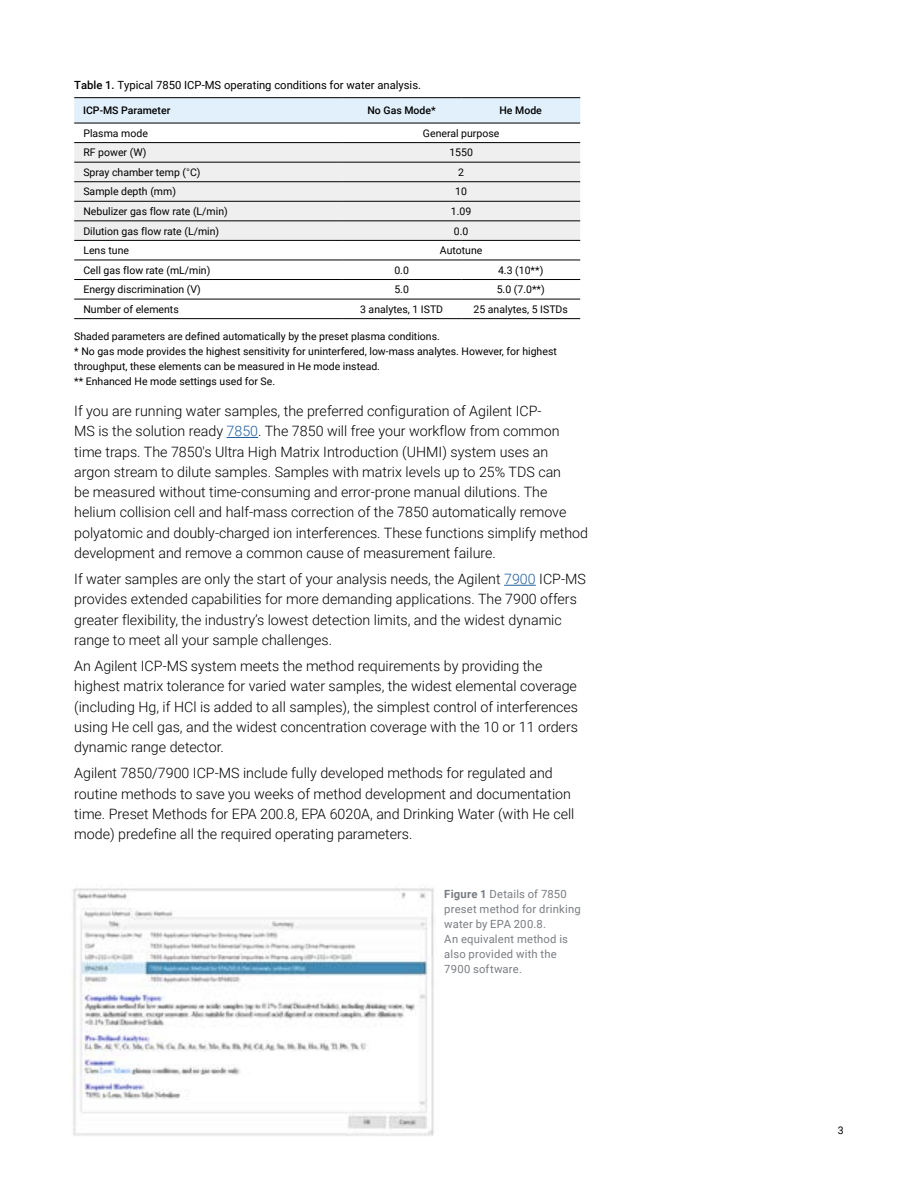
<style>
.page{position:relative;width:918px;height:1188px;background:#fff}
.page>*{position:absolute;margin:0;border:0;box-sizing:border-box;transform-origin:0 0}
.t1{font:300 14.25px/20.2px "Roboto";color:#000}
.t2{font:11.25px/15px "Roboto";letter-spacing:.02em;color:#797d82}
.t3{font:11.25px "Roboto";color:#000}
.t4{font:10.5px/15px "Roboto";color:#000}
.t5{font:500 10.5px "Roboto";color:#000}
.s1{font-weight:500}
.s2{font-weight:300}
.s3{color:#215e9e}
.s4{font-weight:700}
</style>
<div class="page">
<svg style="left:74px;top:98px;width:506px;height:25px;background:#dbeaf4"></svg>
<svg style="left:74px;top:259px;width:506px;height:40px"></svg>
<div style="left:74px;top:143px;width:506px;height:97px;background:#eeefee"></div>
<hr style="left:74px;top:142px;width:268px;height:1px;background:#000">
<hr style="left:74px;top:162px;width:268px;height:1px;background:#000">
<hr style="left:74px;top:201px;width:268px;height:1px;background:#000">
<hr style="left:342px;top:201px;width:119px;height:1px;background:#000">
<hr style="left:461px;top:201px;width:119px;height:1px;background:#000">
<hr style="left:74px;top:221px;width:268px;height:1px;background:#000">
<hr style="left:342px;top:221px;width:119px;height:1px;background:#000">
<hr style="left:461px;top:221px;width:119px;height:1px;background:#000">
<hr style="left:74px;top:240px;width:268px;height:1px;background:#000">
<hr style="left:342px;top:240px;width:119px;height:1px;background:#000">
<hr style="left:461px;top:240px;width:119px;height:1px;background:#000">
<hr style="left:74px;top:260px;width:268px;height:1px;background:#000">
<hr style="left:342px;top:260px;width:119px;height:1px;background:#000">
<hr style="left:461px;top:260px;width:119px;height:1px;background:#000">
<hr style="left:74px;top:279px;width:268px;height:1px;background:#000">
<hr style="left:342px;top:279px;width:119px;height:1px;background:#000">
<hr style="left:461px;top:279px;width:119px;height:1px;background:#000">
<hr style="left:74px;top:299px;width:268px;height:1px;background:#000">
<hr style="left:342px;top:299px;width:119px;height:1px;background:#000">
<hr style="left:461px;top:299px;width:119px;height:1px;background:#000">
<hr style="left:74px;top:318px;width:268px;height:1px;background:#000">
<hr style="left:342px;top:318px;width:119px;height:1px;background:#000">
<hr style="left:461px;top:318px;width:119px;height:1px;background:#000">
<hr style="left:74px;top:97px;width:268px;height:1px;background:#000">
<hr style="left:342px;top:97px;width:119px;height:1px;background:#000">
<hr style="left:461px;top:97px;width:119px;height:1px;background:#000">
<hr style="left:74px;top:123px;width:268px;height:1px;background:#000">
<hr style="left:342px;top:123px;width:119px;height:1px;background:#000">
<hr style="left:461px;top:123px;width:119px;height:1px;background:#000">
<hr style="left:342px;top:142px;width:119px;height:1px;background:#000">
<hr style="left:461px;top:142px;width:119px;height:1px;background:#000">
<hr style="left:342px;top:162px;width:119px;height:1px;background:#000">
<hr style="left:461px;top:162px;width:119px;height:1px;background:#000">
<hr style="left:74px;top:181px;width:268px;height:1px;background:#000">
<hr style="left:342px;top:181px;width:119px;height:1px;background:#000">
<hr style="left:461px;top:181px;width:119px;height:1px;background:#000">
<img style="left:72px;top:888px;width:362px;height:248px">
<hr style="left:227px;top:437px;width:31px;height:1px;background:#215e9e">
<hr style="left:504px;top:585px;width:32px;height:1px;background:#215e9e">
<p class="t3" style="left:74px;top:77px;width:348px"><span class="s1">Table 1.</span> Typical 7850 ICP-MS operating conditions for water analysis.</p>
<p class="t5" style="left:83px;top:103px;width:89px">ICP-MS Parameter</p>
<p class="t5" style="left:367px;top:103px;width:70px">No Gas Mode*</p>
<p class="t5" style="left:499px;top:103px;width:44px">He Mode</p>
<p class="t4" style="left:83px;top:125px;width:66px">Plasma mode</p>
<p class="t4" style="left:423px;top:125px;width:78px">General purpose</p>
<p class="t4" style="left:83px;top:145px;width:65px">RF power (W)</p>
<p class="t4" style="left:449px;top:145px;width:25px">1550</p>
<p class="t4" style="left:83px;top:164px;width:119px">Spray chamber temp (<span class="s2">°</span>C)</p>
<p class="t4" style="left:458px;top:164px;width:7px">2</p>
<p class="t4" style="left:83px;top:184px;width:94px">Sample depth (mm)</p>
<p class="t4" style="left:455px;top:184px;width:13px">10</p>
<p class="t4" style="left:83px;top:203px;width:146px">Nebulizer gas flow rate (L/min)</p>
<p class="t4" style="left:451px;top:203px;width:22px">1.09</p>
<p class="t4" style="left:83px;top:223px;width:137px">Dilution gas flow rate (L/min)</p>
<p class="t4" style="left:454px;top:223px;width:16px">0.0</p>
<p class="t4" style="left:83px;top:243px;width:47px">Lens tune</p>
<p class="t4" style="left:440px;top:243px;width:44px">Autotune</p>
<p class="t4" style="left:83px;top:262px;width:129px">Cell gas flow rate (mL/min)</p>
<p class="t4" style="left:394px;top:262px;width:16px">0.0</p>
<p class="t4" style="left:498px;top:262px;width:47px">4.3 (10**)</p>
<p class="t4" style="left:83px;top:282px;width:119px">Energy discrimination (V)</p>
<p class="t4" style="left:394px;top:282px;width:16px">5.0</p>
<p class="t4" style="left:497px;top:282px;width:50px">5.0 (7.0**)</p>
<p class="t4" style="left:83px;top:301px;width:97px">Number of elements</p>
<p class="t4" style="left:360px;top:301px;width:85px">3 analytes, 1 ISTD</p>
<p class="t4" style="left:474px;top:301px;width:96px">25 analytes, 5 ISTDs</p>
<p class="t4" style="left:74px;top:328px;width:484px">Shaded parameters are defined automatically by the preset plasma conditions.<br>* No gas mode provides the highest sensitivity for uninterfered, low-mass analytes. However, for highest throughput, these elements can be measured in He mode instead.<br>** Enhanced He mode settings used for Se.</p>
<p class="t1" style="left:74px;top:400px;width:515px">If you are running water samples, the preferred configuration of Agilent ICP-<br>MS is the solution ready <span class="s3">7850</span>. The 7850 will free your workflow from common time traps. The 7850's Ultra High Matrix Introduction (UHMI) system uses an<br>argon stream to dilute samples. Samples with matrix levels up to 25% TDS can<br>be measured without time-consuming and error-prone manual dilutions. The helium collision cell and half-mass correction of the 7850 automatically remove polyatomic and doubly-charged ion interferences. These functions simplify method development and remove a common cause of measurement failure.</p>
<p class="t1" style="left:74px;top:568px;width:513px">If water samples are only the start of your analysis needs, the Agilent <span class="s3">7900</span> ICP-MS provides extended capabilities for more demanding applications. The 7900 offers greater flexibility, the industry’s lowest detection limits, and the widest dynamic range to meet all your sample challenges.</p>
<p class="t1" style="left:74px;top:655px;width:505px">An Agilent ICP-MS system meets the method requirements by providing the highest matrix tolerance for varied water samples, the widest elemental coverage (including Hg, if HCl is added to all samples), the simplest control of interferences using He cell gas, and the widest concentration coverage with the 10 or 11 orders dynamic range detector.</p>
<p class="t1" style="left:74px;top:763px;width:502px">Agilent 7850/7900 ICP-MS include fully developed methods for regulated and routine methods to save you weeks of method development and documentation time. Preset Methods for EPA 200.8, EPA 6020A, and Drinking Water (with He cell mode) predefine all the required operating parameters.</p>
<p class="t2" style="left:444px;top:886px;width:138px"><span class="s4">Figure 1</span> Details of 7850 preset method for drinking water by EPA 200.8.<br>An equivalent method is also provided with the<br>7900 software.</p>
<p class="t4" style="left:838px;top:1122px;width:7px">3</p>
</div>
